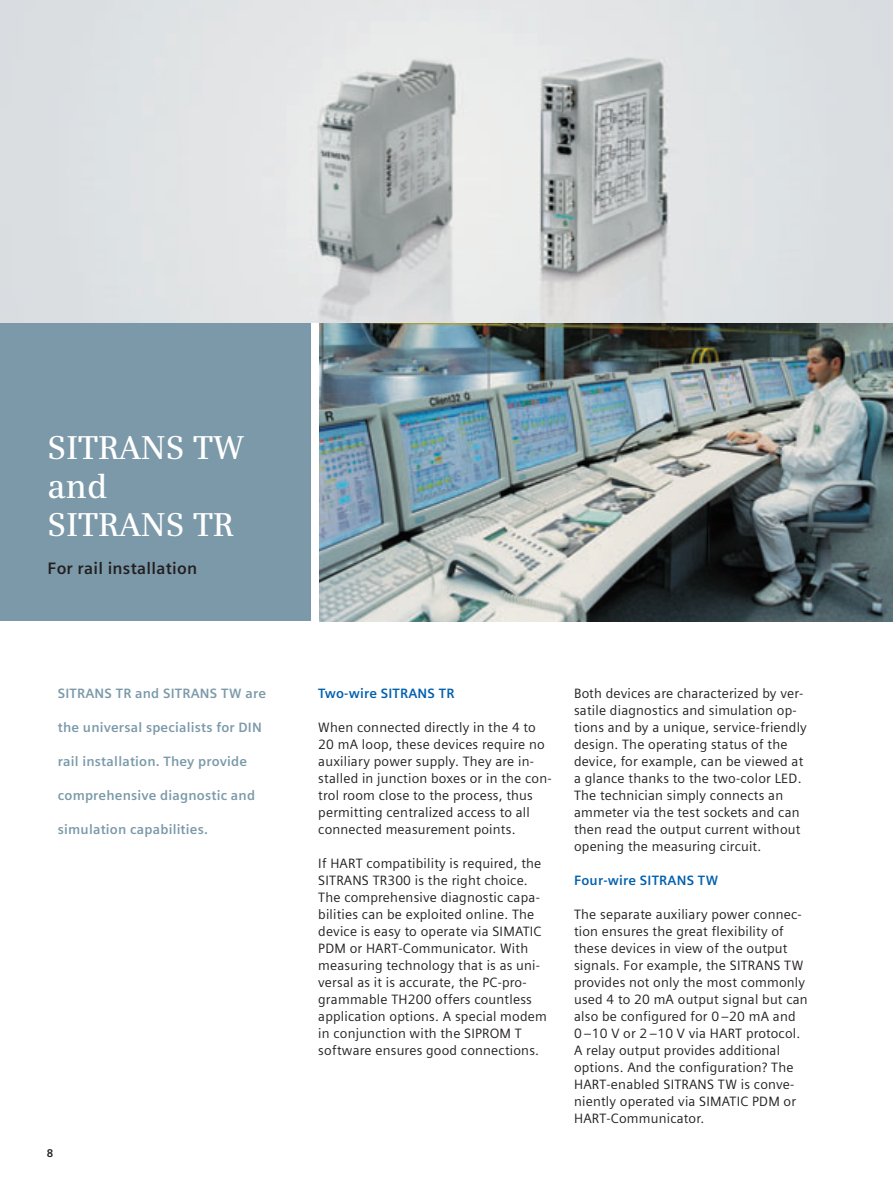
<style>
.page{position:relative;width:893px;height:1191px;background:#fff}
.page>*{position:absolute;margin:0;border:0;box-sizing:border-box;transform-origin:0 0}
.t1{font:600 33px/38.2px "Siemens Serif OT";letter-spacing:.005em;color:#fff}
.t2{font:700 16.5px "Siemens Sans OT";letter-spacing:.015em;color:#231f20}
.t3{font:13.5px/17px "Siemens Sans OT";letter-spacing:.015em;color:#231f20}
.t4{font:700 13.5px "Siemens Sans OT";letter-spacing:.015em;color:#7b99a9}
.t5{font:700 13.5px "Siemens Sans OT";letter-spacing:.015em;color:#0160ae}
.t6{font:700 11.25px "Siemens Sans OT";color:#231f20}
</style>
<div class="page">
<img style="left:0;top:0;width:893px;height:323px">
<div style="left:0;top:323px;width:893px;height:298px;background:#7b99a9"></div>
<img style="left:319px;top:323px;width:574px;height:298px">
<div style="left:311px;top:323px;width:8px;height:319px;background:#fff"></div>
<h1 class="t1" style="left:48px;top:430px;width:198px">SITRANS TW and<br>SITRANS TR</h1>
<p class="t2" style="left:48px;top:561px;width:151px">For rail installation</p>
<p class="t4" style="left:58px;top:686px;width:210px">SITRANS TR and SITRANS TW are</p>
<p class="t4" style="left:58px;top:720px;width:205px">the universal specialists for DIN</p>
<p class="t4" style="left:58px;top:754px;width:191px">rail installation. They provide</p>
<p class="t4" style="left:58px;top:788px;width:199px">comprehensive diagnostic and</p>
<p class="t4" style="left:58px;top:822px;width:152px">simulation capabilities.</p>
<p class="t6" style="left:47px;top:1147px;width:8px">8</p>
<p class="t5" style="left:318px;top:686px;width:138px">Two-wire SITRANS TR</p>
<p class="t3" style="left:318px;top:719px;width:235px">When connected directly in the 4 to 20 mA loop, these devices require no auxiliary power supply. They are in&shy;stalled in junction boxes or in the con&shy;trol room close to the process, thus permitting centralized access to all connected measurement points.</p>
<p class="t3" style="left:318px;top:855px;width:230px">If HART compatibility is required, the SITRANS TR300 is the right choice.<br>The comprehensive diagnostic capa&shy;bilities can be exploited online. The device is easy to operate via SIMATIC PDM or HART-Communicator. With measuring technology that is as uni&shy;versal as it is accurate, the PC-pro&shy;grammable TH200 offers countless application options. A special modem in conjunction with the SIPROM T software ensures good connections.</p>
<p class="t3" style="left:574px;top:685px;width:234px">Both devices are characterized by ver&shy;satile diagnostics and simulation op&shy;tions and by a unique, service-friendly design. The operating status of the device, for example, can be viewed at a glance thanks to the two-color LED.<br>The technician simply connects an ammeter via the test sockets and can then read the output current without opening the measuring circuit.</p>
<p class="t5" style="left:574px;top:873px;width:146px">Four-wire SITRANS TW</p>
<p class="t3" style="left:574px;top:906px;width:235px">The separate auxiliary power connec&shy;tion ensures the great flexibility of these devices in view of the output signals. For example, the SITRANS TW provides not only the most commonly used 4 to 20 mA output signal but can also be configured for 0 –20 mA and<br>0 –10 V or 2 –10 V via HART protocol.<br>A relay output provides additional options. And the configuration? The HART-enabled SITRANS TW is conve&shy;niently operated via SIMATIC PDM or HART-Communicator.</p>
</div>
